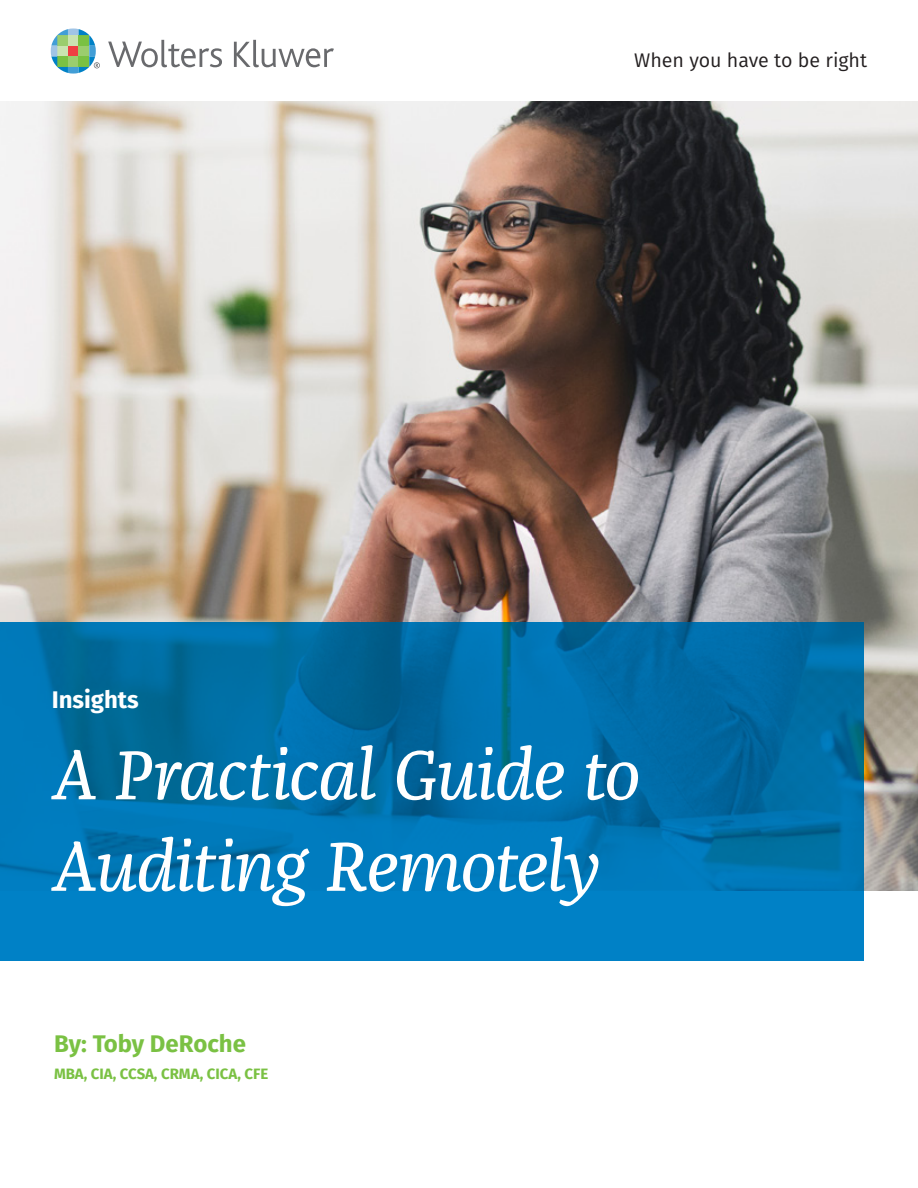
<style>
.page{position:relative;width:918px;height:1188px;background:#fff}
.page>*{position:absolute;margin:0;border:0;box-sizing:border-box;transform-origin:0 0}
.t1{font:italic 72px/91.5px "Franziska OT";letter-spacing:-.025em;color:#fff}
.t2{font:700 24px "Fira Sans";color:#7ac143}
.t3{font:700 24px "Fira Sans";color:#fff}
.t4{font:19.65px "Fira Sans";color:#231f20}
.t5{font:700 15px "Fira Sans";color:#7ac143}
</style>
<div class="page">
<svg style="left:108px;top:40px;width:114px;height:27px"></svg>
<svg style="left:234px;top:40px;width:100px;height:27px"></svg>
<svg style="left:51px;top:28px;width:49px;height:46px"></svg>
<img style="left:0;top:101px;width:918px;height:790px">
<svg style="left:0;top:622px;width:864px;height:339px;background:#0073b0"></svg>
<p class="t4" style="left:634px;top:45px;width:235px">When you have to be right</p>
<p class="t3" style="left:52px;top:679px;width:89px">Insights</p>
<p class="t1" style="left:52px;top:731px;width:590px">A Practical Guide to<br>Auditing Remotely</p>
<p class="t2" style="left:54px;top:1023px;width:194px">By: Toby DeRoche</p>
<p class="t5" style="left:54px;top:1061px;width:216px">MBA, CIA, CCSA, CRMA, CICA, CFE</p>
</div>
